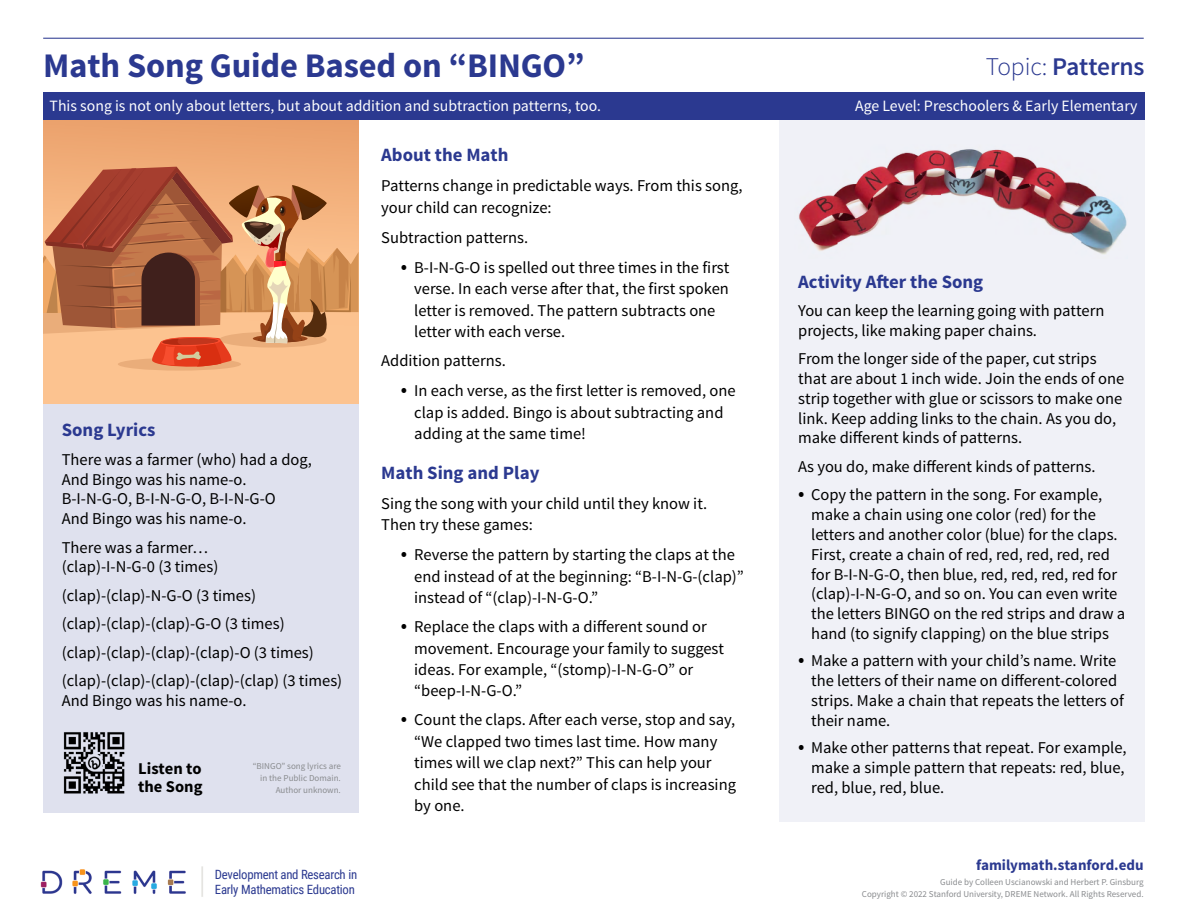
<style>
.page{position:relative;width:1188px;height:918px;background:#fff}
.page>*{position:absolute;margin:0;border:0;box-sizing:border-box;transform-origin:0 0}
.Headline_longer_text{font:700 34.5px "Source Sans Pro";letter-spacing:-.005em;color:#2b3990}
.Headline_longer_text-2{font:600 25.5px "Source Sans Pro";letter-spacing:-.005em;color:#2b3990}
.Subhead_small{font:700 18.75px "Source Sans Pro";color:#2b3990}
.Text_Regular{font:16.5px/19.8px "Source Sans Pro";color:#000}
.Text_Indented_Bullet{font:16.5px/21.5px "Source Sans Pro";color:#000}
.Text_bullet{font:16.5px/19.8px "Source Sans Pro";color:#000}
.Text_Regular-2{font:700 16.5px/18px "Source Sans Pro";color:#000}
.Text_Regular-3{font:15.75px "Source Sans Pro";color:#fff}
.Headline_longer_text-3{font:15.75px "Source Sans Pro";color:#fff}
.Copyright{font:700 15px "Source Sans Pro";color:#2b3990}
.t1{font:12.75px/15px "Roboto Condensed";letter-spacing:-.02em;color:#2b3990}
.Text_Regular-4{font:9px/12px "Source Sans Pro";color:#898b8e;text-align:right}
.s1{font-weight:300}
.s2{font-size:21px}
</style>
<div class="page">
<div style="left:43px;top:114px;width:316px;height:699px;background:#dfe1ee"></div>
<svg style="left:43px;top:120px;width:316px;height:284px;background:#f3b27e"></svg>
<div style="left:118px;top:358px;width:123px;height:13px;background:#eaad7a;border-radius:50%"></div>
<svg style="left:43px;top:167px;width:316px;height:200px;background:#c68259"></svg>
<div style="left:780px;top:106px;width:365px;height:716px;background:#f0f1f7"></div>
<hr style="left:43px;top:38px;width:1101px;height:1px;background:#2b3990">
<div style="left:43px;top:93px;width:1102px;height:27px;background:#2b3990"></div>
<img style="left:40px;top:866px;width:163px;height:31px">
<img style="left:799px;top:149px;width:328px;height:106px">
<img style="left:63px;top:732px;width:62px;height:62px">
<h1 class="Headline_longer_text" style="left:43px;top:44px;width:543px">Math Song Guide Based on “BINGO”</h1>
<h1 class="Headline_longer_text-2" style="left:986px;top:51px;width:160px"><span class="s1">Topic:</span> Patterns</h1>
<p class="Text_Regular-3" style="left:50px;top:96px;width:553px">This song is not only about letters, but about addition and subtraction patterns, too.</p>
<h1 class="Headline_longer_text-3" style="left:855px;top:96px;width:284px">Age Level: Preschoolers &amp; Early Elementary</h1>
<p class="Subhead_small" style="left:62px;top:418px;width:95px">Song Lyrics</p>
<p class="Text_Regular" style="left:62px;top:450px;width:252px">There was a farmer (who) had a dog,<br>And Bingo was his name-o.<br>B-I-N-G-O, B-I-N-G-O, B-I-N-G-O<br>And Bingo was his name-o.</p>
<p class="Text_Regular" style="left:62px;top:538px;width:158px">There was a farmer… (clap)-I-N-G-0 (3 times)</p>
<p class="Text_Regular" style="left:62px;top:586px;width:196px">(clap)-(clap)-N-G-O (3 times)</p>
<p class="Text_Regular" style="left:62px;top:614px;width:224px">(clap)-(clap)-(clap)-G-O (3 times)</p>
<p class="Text_Regular" style="left:62px;top:643px;width:254px">(clap)-(clap)-(clap)-(clap)-O (3 times)</p>
<p class="Text_Regular" style="left:62px;top:671px;width:282px">(clap)-(clap)-(clap)-(clap)-(clap) (3 times)<br>And Bingo was his name-o.</p>
<p class="Text_Regular-2" style="left:138px;top:760px;width:66px">Listen to the Song</p>
<p class="Text_Regular-4" style="left:253px;top:761px;width:90px">“BINGO” song lyrics are in the Public Domain.<br>Author unknown.</p>
<p class="t1" style="left:215px;top:866px;width:144px">Development and Research in<br>Early Mathematics Education</p>
<p class="Subhead_small" style="left:381px;top:143px;width:129px">About the Math</p>
<p class="Text_Regular" style="left:381px;top:175px;width:363px;line-height:21.5px">Patterns change in predictable ways. From this song, your child can recognize:</p>
<p class="Text_Regular" style="left:381px;top:228px;width:149px">Subtraction patterns.</p>
<p class="Text_Indented_Bullet" style="left:414px;top:257px;width:317px;text-indent:-13px"><span class="s2">•</span> B-I-N-G-O is spelled out three times in the first verse. In each verse after that, the first spoken letter is removed. The pattern subtracts one letter with each verse.</p>
<p class="Text_Regular" style="left:381px;top:351px;width:126px">Addition patterns.</p>
<p class="Text_Indented_Bullet" style="left:414px;top:380px;width:323px;text-indent:-13px"><span class="s2">•</span> In each verse, as the first letter is removed, one clap is added. Bingo is about subtracting and adding at the same time!</p>
<p class="Subhead_small" style="left:381px;top:460px;width:160px">Math Sing and Play</p>
<p class="Text_Regular" style="left:381px;top:493px;width:328px;line-height:21.5px">Sing the song with your child until they know it.<br>Then try these games:</p>
<p class="Text_Indented_Bullet" style="left:414px;top:544px;width:331px;text-indent:-13px"><span class="s2">•</span> Reverse the pattern by starting the claps at the end instead of at the beginning: “B-I-N-G-(clap)” instead of “(clap)-I-N-G-O.”</p>
<p class="Text_Indented_Bullet" style="left:414px;top:616px;width:311px;text-indent:-13px"><span class="s2">•</span> Replace the claps with a different sound or movement. Encourage your family to suggest ideas. For example, “(stomp)-I-N-G-O” or “beep-I-N-G-O.”</p>
<p class="Text_Indented_Bullet" style="left:414px;top:710px;width:323px;text-indent:-13px"><span class="s2">•</span> Count the claps. After each verse, stop and say, “We clapped two times last time. How many times will we clap next?” This can help your child see that the number of claps is increasing by one.</p>
<p class="Subhead_small" style="left:798px;top:269px;width:187px">Activity After the Song</p>
<p class="Text_Regular" style="left:798px;top:301px;width:308px">You can keep the learning going with pattern projects, like making paper chains.</p>
<p class="Text_Regular" style="left:798px;top:349px;width:328px">From the longer side of the paper, cut strips that are about 1 inch wide. Join the ends of one strip together with glue or scissors to make one link. Keep adding links to the chain. As you do, make different kinds of patterns.</p>
<p class="Text_Regular" style="left:798px;top:457px;width:299px">As you do, make different kinds of patterns.</p>
<p class="Text_bullet" style="left:811px;top:485px;width:316px;text-indent:-13px"><span class="s2">•</span> Copy the pattern in the song. For example, make a chain using one color (red) for the letters and another color (blue) for the claps.<br>First, create a chain of red, red, red, red, red for B-I-N-G-O, then blue, red, red, red, red for (clap)-I-N-G-O, and so on. You can even write the letters BINGO on the red strips and draw a hand (to signify clapping) on the blue strips</p>
<p class="Text_bullet" style="left:811px;top:651px;width:314px;text-indent:-13px"><span class="s2">•</span> Make a pattern with your child’s name. Write the letters of their name on different-colored strips. Make a chain that repeats the letters of their name.</p>
<p class="Text_bullet" style="left:811px;top:738px;width:317px;text-align:justify;text-indent:-13px"><span class="s2">•</span> Make other patterns that repeat. For example, make a simple pattern that repeats: red, blue, red, blue, red, blue.</p>
<p class="Copyright" style="left:976px;top:856px;width:169px">familymath.stanford.edu</p>
<p class="Text_Regular-4" style="left:862px;top:876px;width:283px">Guide by Colleen Uscianowski and Herbert P. Ginsburg<br>Copyright © 2022 Stanford University, DREME Network. All Rights Reserved.</p>
</div>
